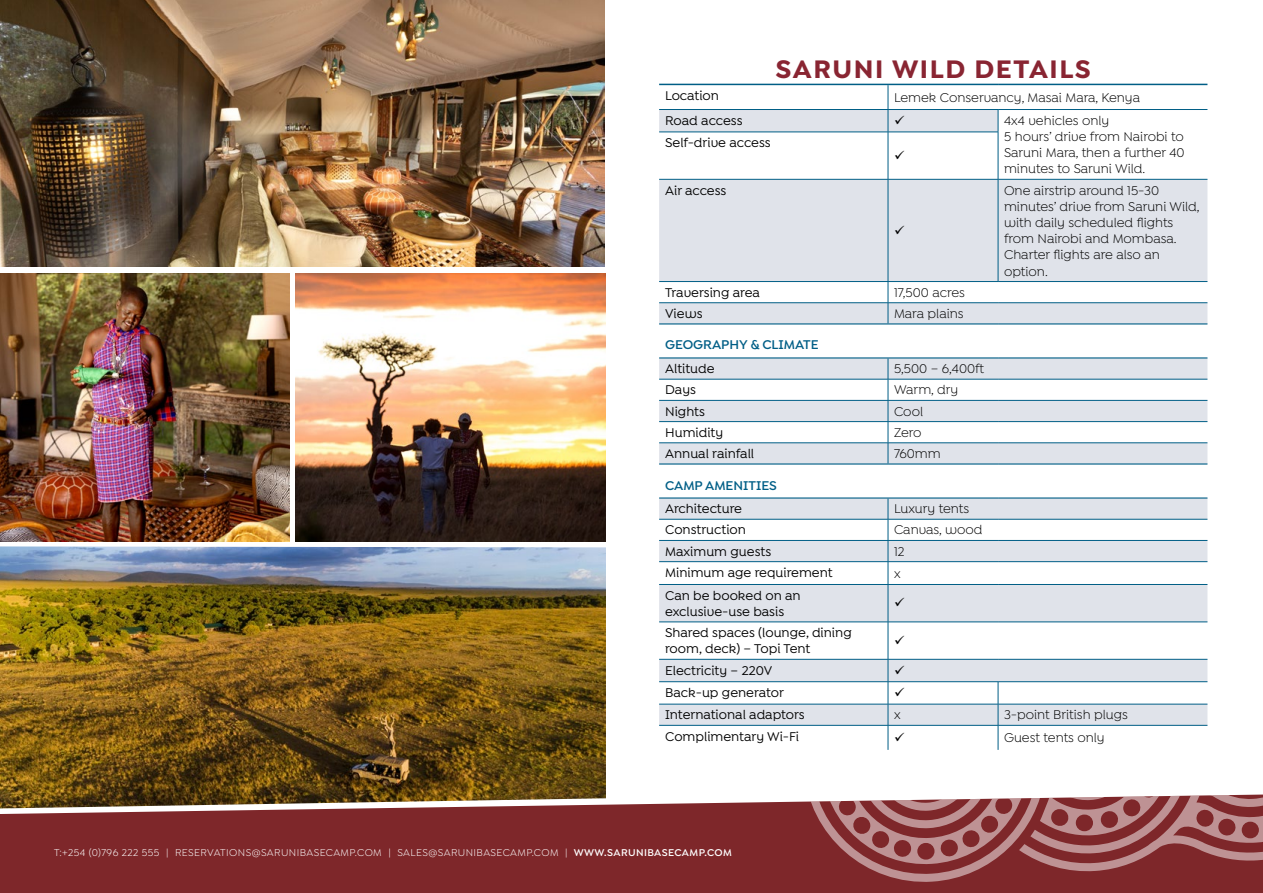
<style>
.page{position:relative;width:1263px;height:893px;background:#fff}
.page>*{position:absolute;margin:0;border:0;box-sizing:border-box;transform-origin:0 0}
.t1{font:700 27px "Isidora Sans";letter-spacing:.06em;color:#892532}
.t2{font:13.5px/16.2px "Isidora Sans Alt";color:#000}
.t3{font:500 13.5px/16.2px "Isidora Sans Alt";color:#000}
.t4{font:600 13.5px "Isidora Sans Alt";color:#005e86}
.t5{font:10.5px "Isidora Sans";letter-spacing:.04em;color:#fff}
.s1{font-weight:600}
</style>
<div class="page">
<div style="left:0;top:801px;width:1263px;height:92px;background:#7e272a"></div>
<svg style="left:800px;top:794px;width:463px;height:92px"></svg>
<svg style="left:659px;top:110px;width:548px;height:615px;fill:#e0e3ea"></svg>
<hr style="left:659px;top:109px;width:229px;height:1px;background:#005e86">
<hr style="left:888px;top:109px;width:110px;height:1px;background:#005e86">
<svg style="left:888px;top:85px;width:1px;height:47px"></svg>
<hr style="left:998px;top:109px;width:209px;height:1px;background:#005e86">
<svg style="left:998px;top:110px;width:1px;height:22px"></svg>
<hr style="left:659px;top:132px;width:229px;height:1px;background:#005e86">
<hr style="left:888px;top:132px;width:110px;height:1px;background:#005e86">
<hr style="left:888px;top:132px;width:1px;height:47px;background:#005e86">
<hr style="left:998px;top:132px;width:1px;height:47px;background:#005e86">
<hr style="left:888px;top:622px;width:1px;height:37px;background:#005e86">
<svg style="left:998px;top:682px;width:1px;height:68px"></svg>
<hr style="left:659px;top:379px;width:229px;height:1px;background:#005e86">
<hr style="left:888px;top:379px;width:110px;height:1px;background:#005e86">
<hr style="left:998px;top:379px;width:209px;height:1px;background:#005e86">
<hr style="left:659px;top:400px;width:229px;height:1px;background:#005e86">
<hr style="left:888px;top:400px;width:110px;height:1px;background:#005e86">
<hr style="left:998px;top:400px;width:209px;height:1px;background:#005e86">
<hr style="left:659px;top:421px;width:229px;height:1px;background:#005e86">
<hr style="left:888px;top:421px;width:110px;height:1px;background:#005e86">
<hr style="left:998px;top:421px;width:209px;height:1px;background:#005e86">
<hr style="left:659px;top:443px;width:229px;height:1px;background:#005e86">
<hr style="left:888px;top:443px;width:110px;height:1px;background:#005e86">
<hr style="left:998px;top:443px;width:209px;height:1px;background:#005e86">
<svg style="left:888px;top:359px;width:1px;height:104px"></svg>
<hr style="left:659px;top:519px;width:229px;height:1px;background:#005e86">
<hr style="left:888px;top:519px;width:110px;height:1px;background:#005e86">
<hr style="left:998px;top:519px;width:209px;height:1px;background:#005e86">
<hr style="left:659px;top:540px;width:229px;height:1px;background:#005e86">
<hr style="left:888px;top:540px;width:110px;height:1px;background:#005e86">
<hr style="left:998px;top:540px;width:209px;height:1px;background:#005e86">
<svg style="left:888px;top:499px;width:1px;height:85px"></svg>
<hr style="left:659px;top:561px;width:229px;height:1px;background:#005e86">
<hr style="left:888px;top:561px;width:110px;height:1px;background:#005e86">
<hr style="left:998px;top:561px;width:209px;height:1px;background:#005e86">
<hr style="left:659px;top:584px;width:229px;height:1px;background:#005e86">
<hr style="left:888px;top:584px;width:110px;height:1px;background:#005e86">
<hr style="left:998px;top:584px;width:209px;height:1px;background:#005e86">
<hr style="left:888px;top:585px;width:1px;height:37px;background:#005e86">
<hr style="left:659px;top:622px;width:229px;height:1px;background:#005e86">
<hr style="left:888px;top:622px;width:110px;height:1px;background:#005e86">
<hr style="left:998px;top:622px;width:209px;height:1px;background:#005e86">
<hr style="left:659px;top:659px;width:229px;height:1px;background:#005e86">
<hr style="left:888px;top:659px;width:110px;height:1px;background:#005e86">
<hr style="left:998px;top:659px;width:209px;height:1px;background:#005e86">
<hr style="left:659px;top:681px;width:229px;height:1px;background:#005e86">
<hr style="left:888px;top:681px;width:110px;height:1px;background:#005e86">
<hr style="left:998px;top:681px;width:209px;height:1px;background:#005e86">
<hr style="left:659px;top:704px;width:229px;height:1px;background:#005e86">
<hr style="left:888px;top:704px;width:110px;height:1px;background:#005e86">
<hr style="left:998px;top:704px;width:209px;height:1px;background:#005e86">
<svg style="left:888px;top:659px;width:1px;height:91px"></svg>
<hr style="left:659px;top:725px;width:229px;height:1px;background:#005e86">
<hr style="left:888px;top:725px;width:110px;height:1px;background:#005e86">
<hr style="left:998px;top:725px;width:209px;height:1px;background:#005e86">
<hr style="left:659px;top:463px;width:229px;height:2px;background:#005e86">
<hr style="left:888px;top:463px;width:110px;height:2px;background:#005e86">
<hr style="left:998px;top:463px;width:209px;height:2px;background:#005e86">
<hr style="left:659px;top:497px;width:229px;height:2px;background:#005e86">
<hr style="left:888px;top:497px;width:110px;height:2px;background:#005e86">
<hr style="left:998px;top:497px;width:209px;height:2px;background:#005e86">
<hr style="left:659px;top:84px;width:229px;height:1px;background:#005e86">
<hr style="left:888px;top:84px;width:110px;height:1px;background:#005e86">
<hr style="left:998px;top:84px;width:209px;height:1px;background:#005e86">
<hr style="left:659px;top:179px;width:229px;height:1px;background:#005e86">
<hr style="left:888px;top:179px;width:110px;height:1px;background:#005e86">
<hr style="left:998px;top:179px;width:209px;height:1px;background:#005e86">
<hr style="left:888px;top:179px;width:1px;height:102px;background:#005e86">
<hr style="left:998px;top:179px;width:1px;height:102px;background:#005e86">
<hr style="left:659px;top:281px;width:229px;height:1px;background:#005e86">
<hr style="left:888px;top:281px;width:110px;height:1px;background:#005e86">
<hr style="left:998px;top:281px;width:209px;height:1px;background:#005e86">
<hr style="left:659px;top:302px;width:229px;height:1px;background:#005e86">
<hr style="left:888px;top:302px;width:110px;height:1px;background:#005e86">
<hr style="left:998px;top:302px;width:209px;height:1px;background:#005e86">
<hr style="left:659px;top:323px;width:229px;height:1px;background:#005e86">
<hr style="left:888px;top:323px;width:110px;height:1px;background:#005e86">
<hr style="left:998px;top:323px;width:209px;height:1px;background:#005e86">
<hr style="left:659px;top:357px;width:229px;height:2px;background:#005e86">
<hr style="left:888px;top:357px;width:110px;height:2px;background:#005e86">
<hr style="left:998px;top:357px;width:209px;height:2px;background:#005e86">
<svg style="left:888px;top:282px;width:1px;height:41px"></svg>
<img style="left:0;top:546px;width:606px;height:262px">
<img style="left:0;top:273px;width:289px;height:268px">
<img style="left:0;top:0;width:605px;height:267px">
<img style="left:295px;top:273px;width:311px;height:268px">
<svg style="left:895px;top:115px;width:9px;height:9px"></svg>
<svg style="left:895px;top:150px;width:9px;height:9px"></svg>
<svg style="left:895px;top:225px;width:9px;height:9px"></svg>
<svg style="left:895px;top:598px;width:9px;height:9px"></svg>
<svg style="left:895px;top:635px;width:9px;height:9px"></svg>
<svg style="left:895px;top:665px;width:9px;height:9px"></svg>
<svg style="left:895px;top:688px;width:9px;height:8px"></svg>
<h1 class="t1" style="left:776px;top:53px;width:317px">SARUNI WILD DETAILS</h1>
<p class="t3" style="left:665px;top:87px;width:55px">Location</p>
<p class="t2" style="left:894px;top:89px;width:248px">Lemek Conservancy, Masai Mara, Kenya</p>
<p class="t3" style="left:665px;top:112px;width:79px">Road access</p>
<p class="t2" style="left:1004px;top:112px;width:182px">4x4 vehicles only<br>5 hours’ drive from Nairobi to<br>Saruni Mara, then a further 40 minutes to Saruni Wild.</p>
<p class="t3" style="left:665px;top:135px;width:107px">Self-drive access</p>
<p class="t3" style="left:665px;top:182px;width:63px">Air access</p>
<p class="t2" style="left:1004px;top:182px;width:197px">One airstrip around 15-30 minutes’ drive from Saruni Wild, with daily scheduled flights from Nairobi and Mombasa.<br>Charter flights are also an option.</p>
<p class="t3" style="left:665px;top:284px;width:96px">Traversing area</p>
<p class="t2" style="left:894px;top:284px;width:72px">17,500 acres</p>
<p class="t3" style="left:665px;top:305px;width:39px">Views</p>
<p class="t2" style="left:894px;top:305px;width:71px">Mara plains</p>
<p class="t4" style="left:665px;top:337px;width:155px">GEOGRAPHY &amp; CLIMATE</p>
<p class="t3" style="left:665px;top:361px;width:51px">Altitude</p>
<p class="t2" style="left:894px;top:361px;width:92px">5,500 – 6,400ft</p>
<p class="t3" style="left:665px;top:382px;width:32px">Days</p>
<p class="t2" style="left:894px;top:382px;width:66px">Warm, dry</p>
<p class="t3" style="left:665px;top:403px;width:41px">Nights</p>
<p class="t2" style="left:894px;top:403px;width:31px">Cool</p>
<p class="t3" style="left:665px;top:424px;width:60px">Humidity</p>
<p class="t2" style="left:894px;top:424px;width:29px">Zero</p>
<p class="t3" style="left:665px;top:445px;width:91px">Annual rainfall</p>
<p class="t2" style="left:894px;top:445px;width:48px">760mm</p>
<p class="t4" style="left:665px;top:477px;width:113px">CAMP AMENITIES</p>
<p class="t3" style="left:665px;top:501px;width:78px">Architecture</p>
<p class="t2" style="left:894px;top:501px;width:77px">Luxury tents</p>
<p class="t3" style="left:665px;top:522px;width:82px">Construction</p>
<p class="t2" style="left:894px;top:522px;width:90px">Canvas, wood</p>
<p class="t3" style="left:665px;top:543px;width:108px">Maximum guests</p>
<p class="t2" style="left:894px;top:543px;width:12px">12</p>
<p class="t3" style="left:665px;top:564px;width:169px">Minimum age requirement</p>
<p class="t2" style="left:894px;top:565px;width:8px">x</p>
<p class="t3" style="left:665px;top:587px;width:137px">Can be booked on an exclusive-use basis</p>
<p class="t3" style="left:665px;top:625px;width:188px">Shared spaces (lounge, dining room, deck) – Topi Tent</p>
<p class="t3" style="left:665px;top:662px;width:109px">Electricity – 220V</p>
<p class="t3" style="left:665px;top:684px;width:120px">Back-up generator</p>
<p class="t3" style="left:665px;top:707px;width:141px">International adaptors</p>
<p class="t2" style="left:894px;top:707px;width:8px">x</p>
<p class="t2" style="left:1004px;top:707px;width:125px">3-point British plugs</p>
<p class="t3" style="left:665px;top:728px;width:136px">Complimentary Wi-Fi</p>
<p class="t2" style="left:1004px;top:730px;width:102px">Guest tents only</p>
<p class="t5" style="left:54px;top:846px;width:679px">T:+254 (0)796 222 555 | RESERVATIONS@SARUNIBASECAMP.COM | SALES@SARUNIBASECAMP.COM | <span class="s1">WWW.SARUNIBASECAMP.COM</span></p>
</div>
